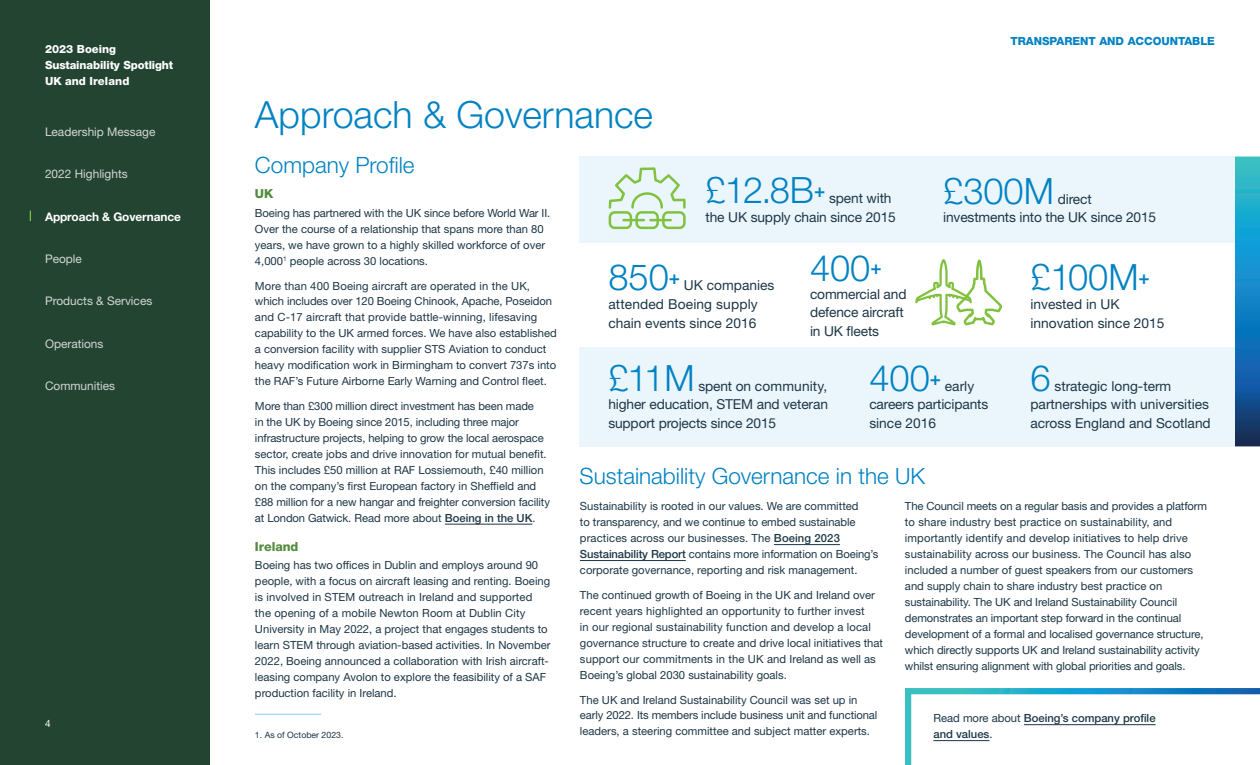
<style>
.page{position:relative;width:1260px;height:765px;background:#fff}
.page>*{position:absolute;margin:0;border:0;box-sizing:border-box;transform-origin:0 0}
.Article_Title{font:300 37.5px "Helvetica Neue LT Std";color:#0082c3}
.Body_Text{font:300 36.25px "Helvetica Neue LT Std";color:#0082c3}
.Headline{font:300 22.5px "Helvetica Neue LT Std";color:#0082c3}
.Body_Text-2{font:13.75px/18.1px "Helvetica Neue LT Std";letter-spacing:-.01em;color:#1d3646}
.Subhead_1{font:800 12.5px "Helvetica Neue LT Std";color:#528b3e}
.Navigation{font:11.88px "Helvetica Neue LT Std";color:#d4d6d4}
.Navigation-2{font:700 11.88px "Helvetica Neue LT Std";letter-spacing:-.01em;color:#fff}
.Body_Text-3{font:11.25px/16px "Helvetica Neue LT Std";color:#1d3646}
.Body_Text-4{font:500 11.25px/16px "Helvetica Neue LT Std";color:#1d3646}
.t1{font:800 11.25px/16px "Helvetica Neue LT Std";letter-spacing:-.01em;color:#fff}
.Headline-2{font:800 11.25px "Helvetica Neue LT Std";color:#0082c3}
.t2{font:10px "Helvetica Neue LT Std";color:#fff}
.Footnote{font:8.75px "Helvetica Neue LT Std";color:#1d3646}
.s1{font-weight:500}
.s2{font-weight:300;font-size:36.25px;color:#0082c3}
.s3{font-weight:400}
</style>
<div class="page">
<svg style="left:905px;top:688px;width:355px;height:77px"></svg>
<hr style="left:445px;top:524px;width:87px;height:1px;background:#1d3646">
<hr style="left:255px;top:714px;width:66px;height:1px;background:#a3d8f4">
<div style="left:580px;top:157px;width:680px;height:86px;background:#ebf6fc"></div>
<div style="left:580px;top:347px;width:680px;height:99px;background:#ebf6fc"></div>
<svg style="left:915px;top:259px;width:87px;height:67px"></svg>
<svg style="left:608px;top:167px;width:78px;height:63px"></svg>
<hr style="left:624px;top:219px;width:20px;height:2px;background:#81c140">
<hr style="left:650px;top:219px;width:21px;height:2px;background:#81c140">
<hr style="left:774px;top:544px;width:66px;height:1px;background:#1d3646">
<hr style="left:580px;top:560px;width:106px;height:1px;background:#1d3646">
<svg style="left:1235px;top:157px;width:25px;height:289px;background:#167fb5"></svg>
<hr style="left:1024px;top:724px;width:132px;height:1px;background:#1d3646">
<hr style="left:933px;top:740px;width:56px;height:1px;background:#1d3646">
<div style="left:0;top:0;width:210px;height:765px;background:#224431"></div>
<p class="t1" style="left:45px;top:41px;width:130px">2023 Boeing<br>Sustainability Spotlight<br>UK and Ireland</p>
<p class="Navigation" style="left:45px;top:125px;width:112px">Leadership Message</p>
<p class="Navigation" style="left:45px;top:167px;width:84px">2022 Highlights</p>
<p class="Navigation-2" style="left:45px;top:209px;width:137px">Approach &amp; Governance</p>
<p class="Navigation" style="left:45px;top:252px;width:38px">People</p>
<p class="Navigation" style="left:45px;top:294px;width:109px">Products &amp; Services</p>
<p class="Navigation" style="left:45px;top:336px;width:60px">Operations</p>
<p class="Navigation" style="left:45px;top:379px;width:72px">Communities</p>
<p class="t2" style="left:45px;top:718px;width:7px">4</p>
<p class="Headline-2" style="left:1010px;top:34px;width:206px">TRANSPARENT AND ACCOUNTABLE</p>
<p class="Article_Title" style="left:255px;top:92px;width:400px">Approach &amp; Governance</p>
<p class="Headline" style="left:255px;top:151px;width:161px">Company Profile</p>
<p class="Subhead_1" style="left:255px;top:186px;width:20px">UK</p>
<p class="Body_Text-3" style="left:255px;top:205px;width:297px">Boeing has partnered with the UK since before World War II.<br>Over the course of a relationship that spans more than 80 years, we have grown to a highly skilled workforce of over 4,000<sup>1</sup> people across 30 locations.</p>
<p class="Body_Text-3" style="left:255px;top:277px;width:303px">More than 400 Boeing aircraft are operated in the UK, which includes over 120 Boeing Chinook, Apache, Poseidon and C-17 aircraft that provide battle-winning, lifesaving capability to the UK armed forces. We have also established a conversion facility with supplier STS Aviation to conduct heavy modification work in Birmingham to convert 737s into the RAF’s Future Airborne Early Warning and Control fleet.</p>
<p class="Body_Text-3" style="left:255px;top:398px;width:297px">More than £300 million direct investment has been made<br>in the UK by Boeing since 2015, including three major infrastructure projects, helping to grow the local aerospace sector, create jobs and drive innovation for mutual benefit.<br>This includes £50 million at RAF Lossiemouth, £40 million on the company’s first European factory in Sheffield and £88 million for a new hangar and freighter conversion facility at London Gatwick. Read more about <span class="s1">Boeing in the UK</span>.</p>
<p class="Subhead_1" style="left:255px;top:539px;width:45px">Ireland</p>
<p class="Body_Text-3" style="left:255px;top:557px;width:297px">Boeing has two offices in Dublin and employs around 90 people, with a focus on aircraft leasing and renting. Boeing is involved in STEM outreach in Ireland and supported the opening of a mobile Newton Room at Dublin City University in May 2022, a project that engages students to learn STEM through aviation-based activities. In November 2022, Boeing announced a collaboration with Irish aircraft&shy;leasing company Avolon to explore the feasibility of a SAF production facility in Ireland.</p>
<p class="Body_Text-2" style="left:706px;top:189px;width:192px;line-height:18.8px"><span class="s2">£12.8B</span><sup>+</sup> spent with the UK supply chain since 2015</p>
<p class="Body_Text" style="left:943px;top:169px;width:112px">£300M</p>
<p class="Body_Text-2" style="left:943px;top:190px;width:215px;text-indent:115px">direct investments into the UK since 2015</p>
<p class="Body_Text" style="left:810px;top:246px;width:73px">400<sup>+</sup></p>
<p class="Body_Text-2" style="left:810px;top:284px;width:98px;line-height:18.5px">commercial and defence aircraft in UK fleets</p>
<p class="Body_Text" style="left:1031px;top:255px;width:121px">£100M<sup>+</sup></p>
<p class="Body_Text-2" style="left:1031px;top:295px;width:135px;line-height:18.8px">invested in UK innovation since 2015</p>
<p class="Body_Text-2" style="left:608px;top:276px;width:167px;line-height:18.8px"><span class="s2">850</span><sup>+</sup> UK companies attended Boeing supply chain events since 2016</p>
<p class="Body_Text" style="left:608px;top:356px;width:88px">£11M</p>
<p class="Body_Text-2" style="left:869px;top:377px;width:120px"><span class="s2">400</span><sup>+</sup> early careers participants since 2016</p>
<p class="Body_Text" style="left:1031px;top:356px;width:22px">6</p>
<p class="Body_Text-2" style="left:608px;top:377px;width:221px;text-align:justify;text-indent:90px">spent on community, higher education, STEM and veteran support projects since 2015</p>
<p class="Body_Text-2" style="left:1031px;top:377px;width:182px;text-indent:24px">strategic long-term partnerships with universities across England and Scotland</p>
<p class="Headline" style="left:580px;top:462px;width:347px">Sustainability Governance in the UK</p>
<p class="Body_Text-3" style="left:580px;top:498px;width:300px">Sustainability is rooted in our values. We are committed<br>to transparency, and we continue to embed sustainable practices across our businesses. The <span class="s1">Boeing 2023<br>Sustainability Report</span> contains more information on Boeing’s corporate governance, reporting and risk management.</p>
<p class="Body_Text-3" style="left:580px;top:587px;width:305px">The continued growth of Boeing in the UK and Ireland over recent years highlighted an opportunity to further invest<br>in our regional sustainability function and develop a local governance structure to create and drive local initiatives that support our commitments in the UK and Ireland as well as Boeing’s global 2030 sustainability goals.</p>
<p class="Body_Text-3" style="left:580px;top:691px;width:299px">The UK and Ireland Sustainability Council was set up in early 2022. Its members include business unit and functional leaders, a steering committee and subject matter experts.</p>
<p class="Body_Text-3" style="left:905px;top:498px;width:304px">The Council meets on a regular basis and provides a platform to share industry best practice on sustainability, and importantly identify and develop initiatives to help drive sustainability across our business. The Council has also included a number of guest speakers from our customers and supply chain to share industry best practice on sustainability. The UK and Ireland Sustainability Council demonstrates an important step forward in the continual development of a formal and localised governance structure, which directly supports UK and Ireland sustainability activity whilst ensuring alignment with global priorities and goals.</p>
<p class="Body_Text-4" style="left:933px;top:710px;width:224px"><span class="s3">Read more about</span> Boeing’s company profile and values<span class="s3">.</span></p>
<p class="Footnote" style="left:255px;top:730px;width:90px">1. As of October 2023.</p>
</div>
